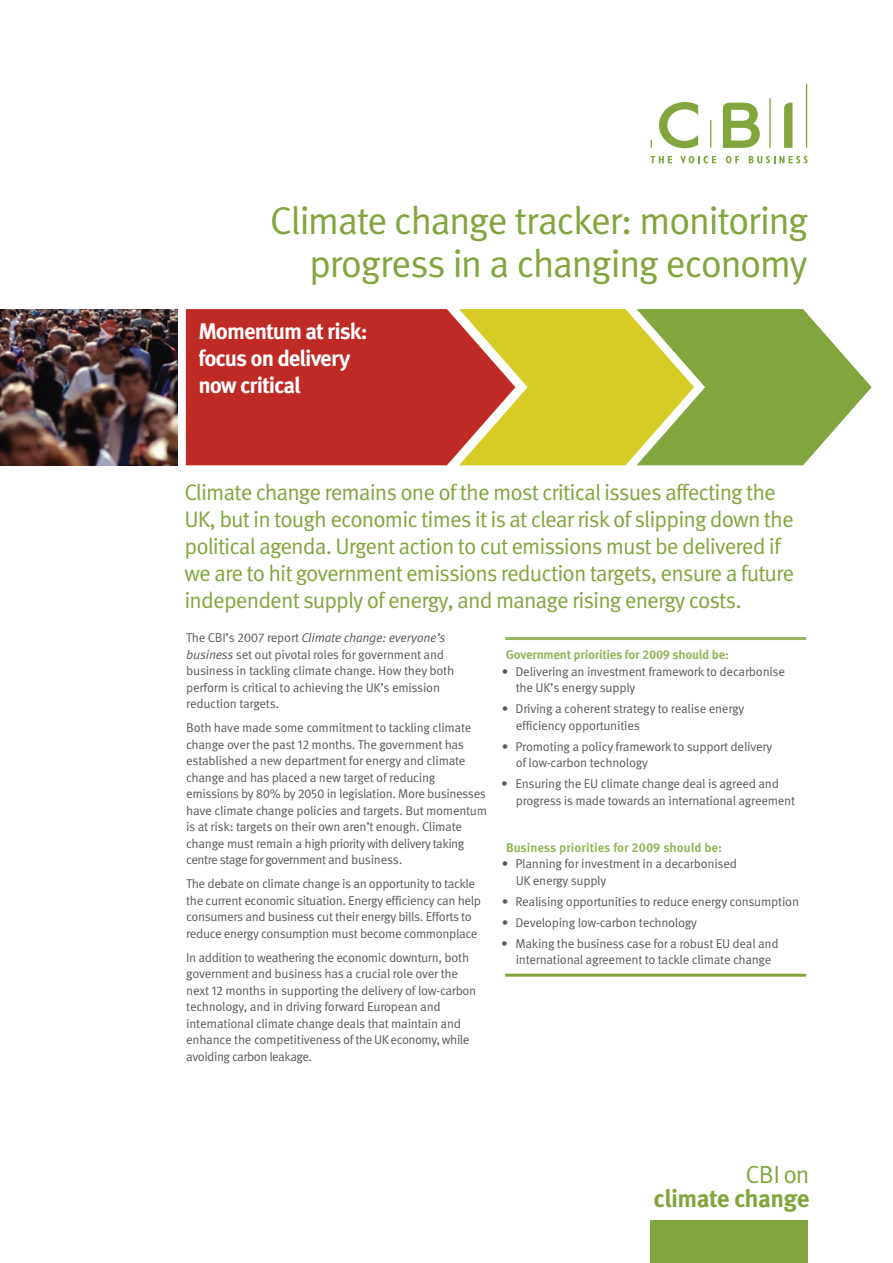
<style>
.page{position:relative;width:893px;height:1263px;background:#fff}
.page>*{position:absolute;margin:0;border:0;box-sizing:border-box;transform-origin:0 0}
.t1{font:38.85px/43.2px "Meta OT";letter-spacing:-.045em;color:#82a53d;text-align:right}
.t2{font:700 24.75px "Meta OT";letter-spacing:-.025em;color:#82a53d}
.t3{font:24.75px "Meta OT";color:#82a53d}
.t4{font:22.5px/27px "Meta OT";letter-spacing:-.04em;color:#82a53d}
.t5{font:700 22.5px/27px "Meta OT";letter-spacing:-.045em;color:#fff}
.t6{font:12.75px/16.5px "Meta OT";letter-spacing:-.025em;color:#58595b}
.t7{font:700 12.75px "Meta OT";letter-spacing:-.02em;color:#97b45f}
.t8{font:700 12.75px "Meta OT";color:#97b45f}
.s1{font-style:italic}
</style>
<div class="page">
<div style="left:186px;top:309px;width:273px;height:156px;background:#bf2b24"></div>
<svg style="left:459px;top:309px;width:413px;height:156px;background:#b8ba4c"></svg>
<hr style="left:505px;top:637px;width:301px;height:3px;background:#97b45f">
<hr style="left:505px;top:974px;width:301px;height:3px;background:#82a53d">
<div style="left:650px;top:1220px;width:157px;height:43px;background:#82a53d"></div>
<svg style="left:784px;top:102px;width:8px;height:46px"></svg>
<svg style="left:659px;top:102px;width:39px;height:46px"></svg>
<svg style="left:723px;top:103px;width:37px;height:45px"></svg>
<svg style="left:806px;top:84px;width:1px;height:64px"></svg>
<svg style="left:769px;top:98px;width:2px;height:50px"></svg>
<svg style="left:710px;top:120px;width:1px;height:28px"></svg>
<svg style="left:650px;top:156px;width:22px;height:7px"></svg>
<svg style="left:680px;top:156px;width:36px;height:7px"></svg>
<svg style="left:726px;top:156px;width:13px;height:7px"></svg>
<svg style="left:749px;top:156px;width:59px;height:7px"></svg>
<img style="left:0;top:309px;width:178px;height:156px">
<h1 class="t1" style="left:270px;top:200px;width:540px">Climate change tracker: monitoring progress in a changing economy</h1>
<h3 class="t5" style="left:198px;top:318px;width:171px">Momentum at risk: focus on delivery now critical</h3>
<p class="t4" style="left:184px;top:480px;width:611px">Climate change remains one of the most critical issues affecting the UK, but in tough economic times it is at clear risk of slipping down the political agenda. Urgent action to cut emissions must be delivered if we are to hit government emissions reduction targets, ensure a future independent supply of energy, and manage rising energy costs.</p>
<p class="t6" style="left:186px;top:630px;width:270px">The CBI’s 2007 report <span class="s1">Climate change: everyone’s business</span> set out pivotal roles for government and business in tackling climate change. How they both perform is critical to achieving the UK’s emission reduction targets.</p>
<p class="t6" style="left:186px;top:720px;width:302px">Both have made some commitment to tackling climate change over the past 12 months. The government has established a new department for energy and climate change and has placed a new target of reducing emissions by 80% by 2050 in legislation. More businesses have climate change policies and targets. But momentum is at risk: targets on their own aren’t enough. Climate change must remain a high priority with delivery taking centre stage for government and business.</p>
<p class="t6" style="left:186px;top:876px;width:296px">The debate on climate change is an opportunity to tackle the current economic situation. Energy efficiency can help consumers and business cut their energy bills. Efforts to reduce energy consumption must become commonplace</p>
<p class="t6" style="left:186px;top:949px;width:292px">In addition to weathering the economic downturn, both government and business has a crucial role over the next 12 months in supporting the delivery of low-carbon technology, and in driving forward European and international climate change deals that maintain and enhance the competitiveness of the UK economy, while avoiding carbon leakage.</p>
<p class="t7" style="left:506px;top:647px;width:225px">Government priorities for 2009 should be:</p>
<p class="t6" style="left:516px;top:663px;width:271px;text-indent:-14px">• Delivering an investment framework to decarbonise the UK’s energy supply</p>
<p class="t6" style="left:516px;top:701px;width:230px;text-indent:-14px">• Driving a coherent strategy to realise energy efficiency opportunities</p>
<p class="t6" style="left:516px;top:738px;width:258px;text-indent:-14px">• Promoting a policy framework to support delivery of low-carbon technology</p>
<p class="t6" style="left:516px;top:776px;width:281px;text-indent:-15px">• Ensuring the EU climate change deal is agreed and progress is made towards an international agreement</p>
<p class="t8" style="left:506px;top:839px;width:218px">Business priorities for 2009 should be:</p>
<p class="t6" style="left:516px;top:856px;width:223px;text-indent:-14px">• Planning for investment in a decarbonised<br>UK energy supply</p>
<p class="t6" style="left:502px;top:893px;width:299px">• Realising opportunities to reduce energy consumption</p>
<p class="t6" style="left:502px;top:914px;width:197px">• Developing low-carbon technology</p>
<p class="t6" style="left:501px;top:935px;width:279px;text-align:center">• Making the business case for a robust EU deal and international agreement to tackle climate change</p>
<h2 class="t3" style="left:745px;top:1159px;width:66px">CBI on</h2>
<h2 class="t2" style="left:653px;top:1182px;width:158px">climate change</h2>
</div>
